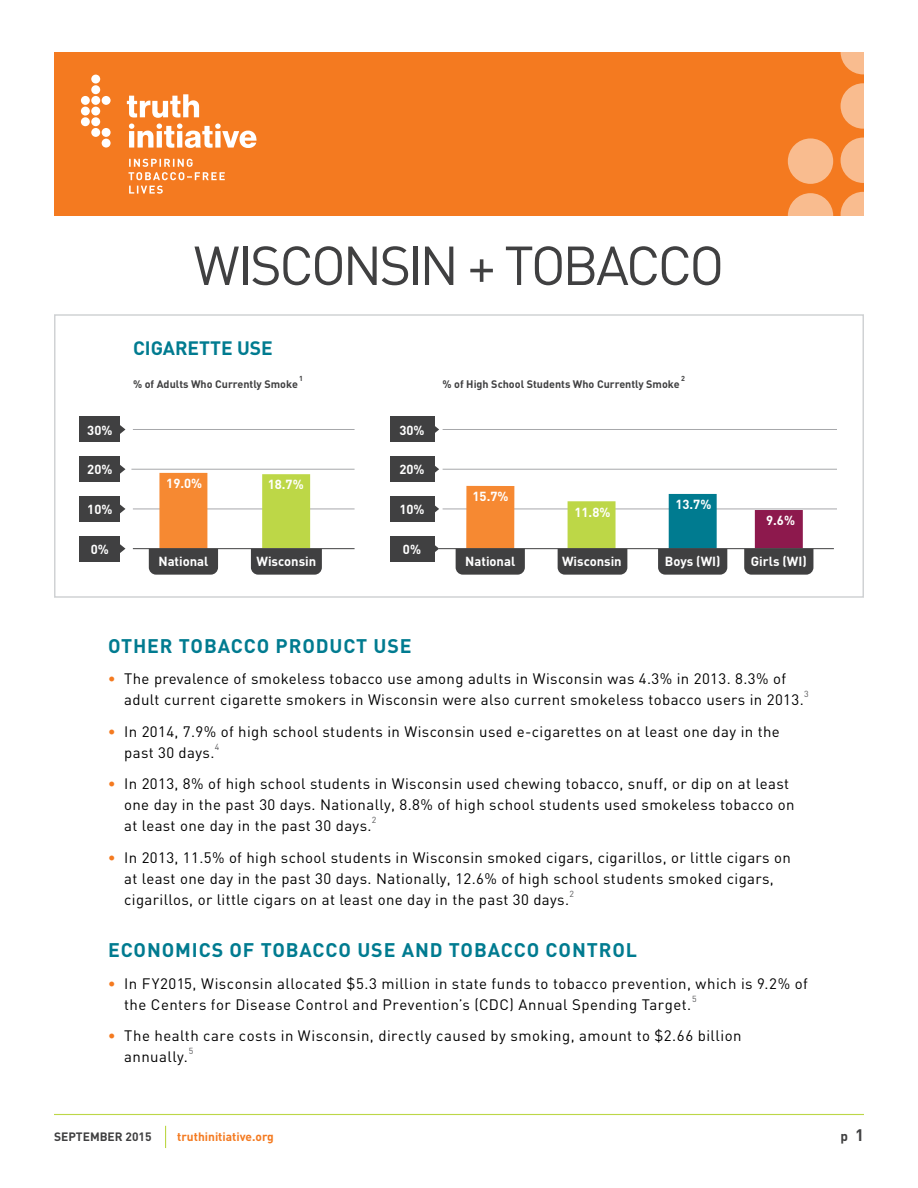
<style>
.page{position:relative;width:918px;height:1188px;background:#fff}
.page>*{position:absolute;margin:0;border:0;box-sizing:border-box;transform-origin:0 0}
._01_Title{font:54px "DIN";letter-spacing:-.05em;color:#404041}
._02_Header{font:700 19.5px "DIN";letter-spacing:.045em;color:#007b90}
.t1{font:700 19.2px "DIN Pro";color:#007b90}
.t2{font:15px/21px "DIN";letter-spacing:.025em;color:#000}
.t3{font:700 13.5px "DIN";color:#404041}
.t4{font:700 13.05px "DIN";color:#fff}
.t5{font:700 12px "DIN";color:#f47a20}
.t6{font:700 12px "DIN";color:#404041}
.t7{font:700 10.8px "DIN";color:#404041}
.t8{font:8.7px "DIN";color:#58585a}
.t9{font:700 7.2px "DIN";color:#404041}
.s1{font-weight:700;color:#f47a20}
.s2{font-size:16.5px}
</style>
<div class="page">
<hr style="left:54px;top:1114px;width:810px;height:1px;background:#bdd747">
<svg style="left:165px;top:1126px;width:1px;height:22px"></svg>
<div style="left:54px;top:52px;width:810px;height:164px;background:#f47a20"></div>
<svg style="left:788px;top:52px;width:76px;height:164px"></svg>
<svg style="left:81px;top:75px;width:176px;height:119px"></svg>
<hr style="left:443px;top:429px;width:394px;height:1px;background:#a7a8ab">
<hr style="left:443px;top:469px;width:394px;height:1px;background:#a7a8ab">
<hr style="left:443px;top:509px;width:394px;height:1px;background:#a7a8ab">
<div style="left:390px;top:417px;width:44px;height:25px;background:#404041"></div>
<svg style="left:434px;top:424px;width:5px;height:11px"></svg>
<div style="left:390px;top:456px;width:44px;height:26px;background:#404041"></div>
<svg style="left:434px;top:464px;width:5px;height:10px"></svg>
<div style="left:390px;top:496px;width:44px;height:26px;background:#404041"></div>
<svg style="left:434px;top:504px;width:5px;height:10px"></svg>
<div style="left:390px;top:536px;width:44px;height:26px;background:#404041"></div>
<svg style="left:434px;top:544px;width:5px;height:10px"></svg>
<div style="left:568px;top:501px;width:48px;height:48px;background:#bdd747"></div>
<div style="left:466px;top:486px;width:48px;height:63px;background:#f68932"></div>
<div style="left:669px;top:494px;width:48px;height:55px;background:#007b90"></div>
<div style="left:755px;top:510px;width:48px;height:38px;background:#8d194d"></div>
<div style="left:456px;top:549px;width:69px;height:26px;background:#404041"></div>
<div style="left:658px;top:549px;width:69px;height:26px;background:#404041"></div>
<div style="left:744px;top:549px;width:69px;height:26px;background:#404041"></div>
<div style="left:558px;top:549px;width:69px;height:26px;background:#404041"></div>
<hr style="left:439px;top:548px;width:395px;height:1px;background:#404041">
<hr style="left:133px;top:429px;width:222px;height:1px;background:#a7a8ab">
<hr style="left:131px;top:469px;width:224px;height:1px;background:#a7a8ab">
<hr style="left:133px;top:509px;width:222px;height:1px;background:#a7a8ab">
<div style="left:79px;top:417px;width:40px;height:25px;background:#404041"></div>
<svg style="left:119px;top:424px;width:6px;height:11px"></svg>
<div style="left:79px;top:456px;width:40px;height:26px;background:#404041"></div>
<svg style="left:119px;top:464px;width:6px;height:10px"></svg>
<div style="left:79px;top:496px;width:40px;height:26px;background:#404041"></div>
<svg style="left:119px;top:504px;width:6px;height:10px"></svg>
<div style="left:79px;top:536px;width:40px;height:26px;background:#404041"></div>
<svg style="left:119px;top:544px;width:6px;height:10px"></svg>
<div style="left:262px;top:474px;width:48px;height:74px;background:#bdd747"></div>
<div style="left:159px;top:473px;width:48px;height:76px;background:#f68932"></div>
<div style="left:149px;top:549px;width:69px;height:26px;background:#404041"></div>
<div style="left:251px;top:549px;width:71px;height:26px;background:#404041"></div>
<hr style="left:133px;top:548px;width:222px;height:1px;background:#404041">
<div style="left:54px;top:314px;width:810px;height:284px;border:2px solid #d0d2d4"></div>
<p class="_01_Title" style="left:194px;top:232px;width:532px">WISCONSIN + TOBACCO</p>
<p class="t4" style="left:87px;top:421px;width:27px">30%</p>
<p class="t4" style="left:87px;top:461px;width:27px">20%</p>
<p class="t4" style="left:87px;top:501px;width:27px">10%</p>
<p class="t4" style="left:91px;top:540px;width:20px">0%</p>
<p class="t1" style="left:133px;top:335px;width:141px">CIGARETTE USE</p>
<p class="t9" style="left:299px;top:374px;width:5px">1</p>
<p class="t7" style="left:133px;top:377px;width:166px">% of Adults Who Currently Smoke</p>
<p class="t4" style="left:166px;top:475px;width:37px">19.0%</p>
<p class="t4" style="left:268px;top:476px;width:37px">18.7%</p>
<p class="t4" style="left:158px;top:553px;width:52px">National</p>
<p class="t4" style="left:257px;top:553px;width:61px">Wisconsin</p>
<p class="t4" style="left:399px;top:421px;width:27px">30%</p>
<p class="t4" style="left:399px;top:461px;width:27px">20%</p>
<p class="t4" style="left:399px;top:501px;width:27px">10%</p>
<p class="t4" style="left:403px;top:540px;width:20px">0%</p>
<p class="t9" style="left:681px;top:374px;width:5px">2</p>
<p class="t7" style="left:443px;top:377px;width:239px">% of High School Students Who Currently Smoke</p>
<p class="t4" style="left:473px;top:488px;width:37px">15.7%</p>
<p class="t4" style="left:575px;top:503px;width:37px">11.8%</p>
<p class="t4" style="left:675px;top:496px;width:37px">13.7%</p>
<p class="t4" style="left:766px;top:512px;width:30px">9.6%</p>
<p class="t4" style="left:465px;top:553px;width:52px">National</p>
<p class="t4" style="left:562px;top:553px;width:61px">Wisconsin</p>
<p class="t4" style="left:665px;top:553px;width:57px">Boys (WI)</p>
<p class="t4" style="left:751px;top:553px;width:57px">Girls (WI)</p>
<p class="_02_Header" style="left:108px;top:633px;width:305px">OTHER TOBACCO PRODUCT USE</p>
<p class="t2" style="left:124px;top:668px;width:681px;text-indent:-16px"><span class="s1">•</span> The prevalence of smokeless tobacco use among adults in Wisconsin was 4.3% in 2013. 8.3% of adult current cigarette smokers in Wisconsin were also current smokeless tobacco users in 2013.</p>
<p class="t8" style="left:804px;top:688px;width:6px">3</p>
<p class="t2" style="left:124px;top:720px;width:657px;text-indent:-16px"><span class="s1">•</span> In 2014, 7.9% of high school students in Wisconsin used e-cigarettes on at least one day in the past 30 days.</p>
<p class="t8" style="left:215px;top:741px;width:6px">4</p>
<p class="t2" style="left:124px;top:773px;width:672px;text-indent:-16px"><span class="s1">•</span> In 2013, 8% of high school students in Wisconsin used chewing tobacco, snuff, or dip on at least one day in the past 30 days. Nationally, 8.8% of high school students used smokeless tobacco on at least one day in the past 30 days.</p>
<p class="t8" style="left:372px;top:814px;width:6px">2</p>
<p class="t2" style="left:124px;top:846px;width:668px;text-indent:-16px"><span class="s1">•</span> In 2013, 11.5% of high school students in Wisconsin smoked cigars, cigarillos, or little cigars on at least one day in the past 30 days. Nationally, 12.6% of high school students smoked cigars, cigarillos, or little cigars on at least one day in the past 30 days.</p>
<p class="t8" style="left:570px;top:888px;width:6px">2</p>
<p class="_02_Header" style="left:108px;top:937px;width:531px">ECONOMICS OF TOBACCO USE AND TOBACCO CONTROL</p>
<p class="t2" style="left:124px;top:972px;width:685px;text-indent:-16px"><span class="s1">•</span> In FY2015, Wisconsin allocated $5.3 million in state funds to tobacco prevention, which is 9.2% of the Centers for Disease Control and Prevention’s (CDC) Annual Spending Target.</p>
<p class="t8" style="left:692px;top:993px;width:6px">5</p>
<p class="t2" style="left:124px;top:1025px;width:619px;text-indent:-16px"><span class="s1">•</span> The health care costs in Wisconsin, directly caused by smoking, amount to $2.66 billion annually.</p>
<p class="t8" style="left:189px;top:1045px;width:6px">5</p>
<p class="t6" style="left:54px;top:1129px;width:99px">SEPTEMBER 2015</p>
<p class="t5" style="left:177px;top:1129px;width:98px">truthinitiative.org</p>
<p class="t3" style="left:841px;top:1127px;width:25px">p <span class="s2">1</span></p>
</div>
